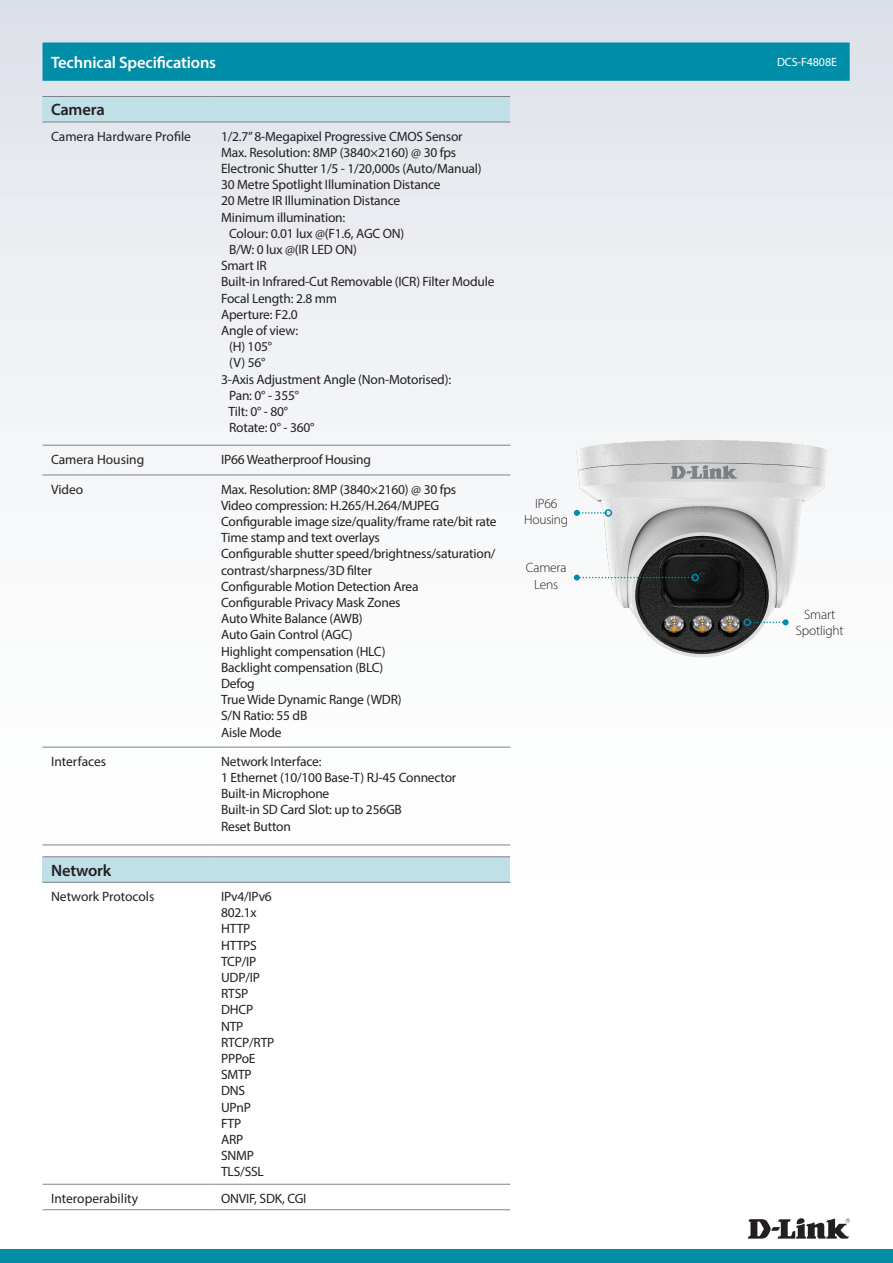
<style>
.page{position:relative;width:893px;height:1263px;background:#fff}
.page>*{position:absolute;margin:0;border:0;box-sizing:border-box;transform-origin:0 0}
.t1{font:600 16.5px "Myriad Pro";letter-spacing:-.01em;color:#fff}
.t2{font:600 16.5px "Myriad Pro";letter-spacing:-.01em;color:#231f20}
.t3{font:13.5px/16.2px "Myriad Pro";letter-spacing:-.015em;color:#231f20}
.t4{font:300 13.5px/16.2px "Myriad Pro";letter-spacing:-.015em;color:#231f20;text-align:center}
.t5{font:12px "Myriad Pro";letter-spacing:-.01em;color:#fff}
</style>
<div class="page">
<div style="left:0;top:1249px;width:893px;height:14px;background:#008da8"></div>
<div style="left:0;top:0;width:893px;height:1084px;background:linear-gradient(to bottom,#e1e5eb,#fff)"></div>
<div style="left:43px;top:43px;width:807px;height:38px;background:#008da8"></div>
<svg style="left:748px;top:1218px;width:102px;height:21px"></svg>
<div style="left:43px;top:96px;width:467px;height:26px;background:#c0e0e8"></div>
<hr style="left:43px;top:96px;width:170px;height:1px;background:#808285">
<hr style="left:213px;top:96px;width:297px;height:1px;background:#808285">
<hr style="left:43px;top:122px;width:170px;height:1px;background:#808285">
<hr style="left:213px;top:122px;width:297px;height:1px;background:#808285">
<hr style="left:43px;top:445px;width:170px;height:1px;background:#808285">
<hr style="left:213px;top:445px;width:297px;height:1px;background:#808285">
<hr style="left:43px;top:475px;width:170px;height:1px;background:#808285">
<hr style="left:213px;top:475px;width:297px;height:1px;background:#808285">
<hr style="left:43px;top:747px;width:170px;height:1px;background:#808285">
<hr style="left:213px;top:747px;width:297px;height:1px;background:#808285">
<hr style="left:43px;top:844px;width:170px;height:1px;background:#808285">
<hr style="left:213px;top:844px;width:297px;height:1px;background:#808285">
<div style="left:43px;top:857px;width:467px;height:25px;background:#c0e0e8"></div>
<hr style="left:43px;top:856px;width:170px;height:1px;background:#808285">
<hr style="left:213px;top:856px;width:297px;height:1px;background:#808285">
<hr style="left:43px;top:882px;width:170px;height:1px;background:#808285">
<hr style="left:213px;top:882px;width:297px;height:1px;background:#808285">
<hr style="left:43px;top:1184px;width:170px;height:1px;background:#808285">
<hr style="left:213px;top:1184px;width:297px;height:1px;background:#808285">
<hr style="left:43px;top:1209px;width:170px;height:1px;background:#808285">
<hr style="left:213px;top:1209px;width:297px;height:1px;background:#808285">
<img style="left:567px;top:432px;width:268px;height:248px">
<svg style="left:574px;top:510px;width:32px;height:6px"></svg>
<div style="left:605px;top:509px;width:7px;height:8px;border:2px solid #008da8;border-radius:50%"></div>
<svg style="left:574px;top:574px;width:119px;height:6px"></svg>
<div style="left:691px;top:574px;width:8px;height:7px;border:2px solid #008da8;border-radius:50%"></div>
<svg style="left:750px;top:619px;width:39px;height:6px"></svg>
<div style="left:743px;top:619px;width:8px;height:7px;border:2px solid #008da8;border-radius:50%"></div>
<p class="t1" style="left:51px;top:52px;width:167px">Technical Specifications</p>
<p class="t5" style="left:777px;top:55px;width:61px">DCS-F4808E</p>
<p class="t2" style="left:51px;top:99px;width:55px">Camera</p>
<p class="t3" style="left:51px;top:128px;width:141px">Camera Hardware Profile</p>
<p class="t3" style="left:221px;top:128px;width:243px">1/2.7” 8-Megapixel Progressive CMOS Sensor</p>
<p class="t3" style="left:221px;top:144px;width:237px">Max. Resolution: 8MP (3840×2160) @ 30 fps</p>
<p class="t3" style="left:221px;top:160px;width:262px">Electronic Shutter 1/5 - 1/20,000s (Auto/Manual)</p>
<p class="t3" style="left:221px;top:176px;width:221px">30 Metre Spotlight Illumination Distance</p>
<p class="t3" style="left:221px;top:193px;width:181px">20 Metre IR Illumination Distance</p>
<p class="t3" style="left:221px;top:209px;width:126px">Minimum illumination:</p>
<p class="t3" style="left:229px;top:225px;width:177px">Colour: 0.01 lux @(F1.6, AGC ON)</p>
<p class="t3" style="left:229px;top:241px;width:129px">B/W: 0 lux @(IR LED ON)</p>
<p class="t3" style="left:221px;top:257px;width:47px">Smart IR</p>
<p class="t3" style="left:221px;top:274px;width:275px">Built-in Infrared-Cut Removable (ICR) Filter Module</p>
<p class="t3" style="left:221px;top:290px;width:117px">Focal Length: 2.8 mm</p>
<p class="t3" style="left:221px;top:306px;width:78px">Aperture: F2.0</p>
<p class="t3" style="left:221px;top:322px;width:79px">Angle of view:</p>
<p class="t3" style="left:229px;top:338px;width:44px">(H) 105°</p>
<p class="t3" style="left:229px;top:355px;width:38px">(V) 56°</p>
<p class="t3" style="left:221px;top:371px;width:231px">3-Axis Adjustment Angle (Non-Motorised):</p>
<p class="t3" style="left:229px;top:387px;width:72px">Pan: 0° - 355°</p>
<p class="t3" style="left:229px;top:403px;width:61px">Tilt: 0° - 80°</p>
<p class="t3" style="left:229px;top:419px;width:87px">Rotate: 0° - 360°</p>
<p class="t3" style="left:51px;top:451px;width:95px">Camera Housing</p>
<p class="t3" style="left:221px;top:451px;width:151px">IP66 Weatherproof Housing</p>
<p class="t3" style="left:51px;top:481px;width:34px">Video</p>
<p class="t3" style="left:221px;top:481px;width:237px">Max. Resolution: 8MP (3840×2160) @ 30 fps</p>
<p class="t3" style="left:221px;top:497px;width:220px">Video compression: H.265/H.264/MJPEG</p>
<p class="t3" style="left:221px;top:513px;width:277px">Configurable image size/quality/frame rate/bit rate</p>
<p class="t3" style="left:221px;top:529px;width:160px">Time stamp and text overlays</p>
<p class="t3" style="left:221px;top:545px;width:276px">Configurable shutter speed/brightness/saturation/ contrast/sharpness/3D filter</p>
<p class="t3" style="left:221px;top:578px;width:199px">Configurable Motion Detection Area</p>
<p class="t3" style="left:221px;top:594px;width:181px">Configurable Privacy Mask Zones</p>
<p class="t3" style="left:221px;top:610px;width:143px">Auto White Balance (AWB)</p>
<p class="t3" style="left:221px;top:626px;width:133px">Auto Gain Control (AGC)</p>
<p class="t3" style="left:221px;top:643px;width:166px">Highlight compensation (HLC)</p>
<p class="t3" style="left:221px;top:659px;width:164px">Backlight compensation (BLC)</p>
<p class="t3" style="left:221px;top:675px;width:35px">Defog</p>
<p class="t3" style="left:221px;top:691px;width:182px">True Wide Dynamic Range (WDR)</p>
<p class="t3" style="left:221px;top:707px;width:88px">S/N Ratio: 55 dB</p>
<p class="t3" style="left:221px;top:724px;width:62px">Aisle Mode</p>
<p class="t3" style="left:51px;top:753px;width:57px">Interfaces</p>
<p class="t3" style="left:221px;top:753px;width:102px">Network Interface:</p>
<p class="t3" style="left:221px;top:769px;width:237px">1 Ethernet (10/100 Base-T) RJ-45 Connector</p>
<p class="t3" style="left:221px;top:785px;width:110px">Built-in Microphone</p>
<p class="t3" style="left:221px;top:801px;width:182px">Built-in SD Card Slot: up to 256GB</p>
<p class="t3" style="left:221px;top:818px;width:71px">Reset Button</p>
<p class="t2" style="left:51px;top:860px;width:62px">Network</p>
<p class="t3" style="left:51px;top:888px;width:105px">Network Protocols</p>
<p class="t3" style="left:221px;top:888px;width:52px">IPv4/IPv6</p>
<p class="t3" style="left:221px;top:904px;width:37px">802.1x</p>
<p class="t3" style="left:221px;top:920px;width:31px">HTTP</p>
<p class="t3" style="left:221px;top:937px;width:37px">HTTPS</p>
<p class="t3" style="left:221px;top:953px;width:37px">TCP/IP</p>
<p class="t3" style="left:221px;top:969px;width:40px">UDP/IP</p>
<p class="t3" style="left:221px;top:985px;width:29px">RTSP</p>
<p class="t3" style="left:221px;top:1001px;width:34px">DHCP</p>
<p class="t3" style="left:221px;top:1018px;width:24px">NTP</p>
<p class="t3" style="left:221px;top:1034px;width:55px">RTCP/RTP</p>
<p class="t3" style="left:221px;top:1050px;width:36px">PPPoE</p>
<p class="t3" style="left:221px;top:1066px;width:32px">SMTP</p>
<p class="t3" style="left:221px;top:1082px;width:26px">DNS</p>
<p class="t3" style="left:221px;top:1099px;width:31px">UPnP</p>
<p class="t3" style="left:221px;top:1115px;width:22px">FTP</p>
<p class="t3" style="left:221px;top:1131px;width:24px">ARP</p>
<p class="t3" style="left:221px;top:1147px;width:34px">SNMP</p>
<p class="t3" style="left:221px;top:1163px;width:44px">TLS/SSL</p>
<p class="t3" style="left:51px;top:1190px;width:89px">Interoperability</p>
<p class="t3" style="left:221px;top:1190px;width:87px">ONVIF, SDK, CGI</p>
<p class="t4" style="left:535px;top:495px;width:24px">IP66</p>
<p class="t4" style="left:524px;top:511px;width:46px">Housing</p>
<p class="t4" style="left:526px;top:560px;width:42px">Camera</p>
<p class="t4" style="left:534px;top:576px;width:26px">Lens</p>
<p class="t4" style="left:796px;top:606px;width:49px">Smart<br>Spotlight</p>
</div>
